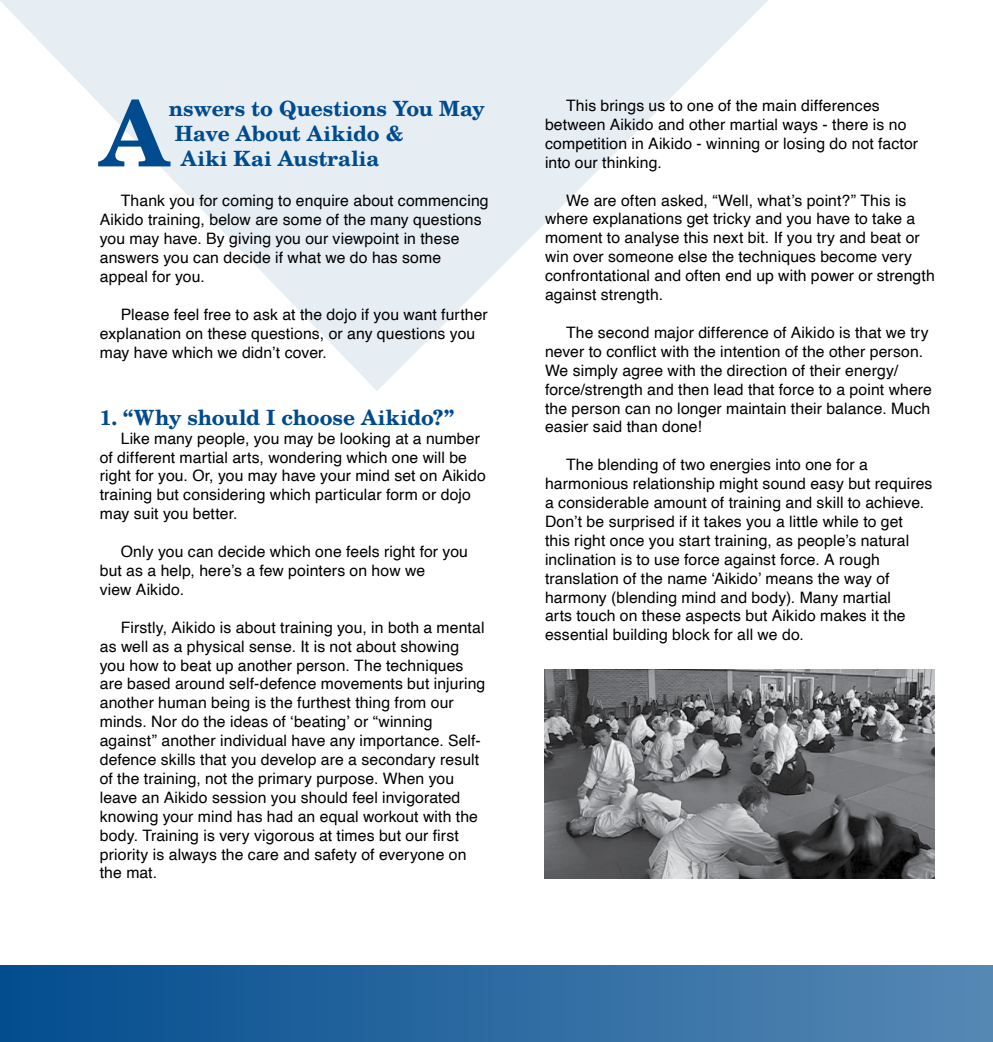
<style>
.page{position:relative;width:993px;height:1042px;background:#fff}
.page>*{position:absolute;margin:0;border:0;box-sizing:border-box;transform-origin:0 0}
.t1{font:700 90.83px "Te X Gyre Schola";color:#004b8d}
.t2{font:700 21px/25.2px "Te X Gyre Schola";color:#004b8d}
.t3{font:15.75px/18.9px "Helvetica";letter-spacing:.01em;color:#000}
</style>
<div class="page">
<svg style="left:0;top:0;width:768px;height:391px;fill:#ecf1f6"></svg>
<div style="left:0;top:966px;width:992px;height:76px;background:linear-gradient(to right,#034d8f,#5788b4)"></div>
<img style="left:545px;top:670px;width:389px;height:208px">
<h1 class="t1" style="left:100px;top:60px;width:70px">A</h1>
<h2 class="t2" style="left:169px;top:95px;width:318px">nswers to Questions You May<br>Have About Aikido &amp;<br>Aiki Kai Australia</h2>
<p class="t3" style="left:100px;top:192px;width:390px;text-indent:21px">Thank you for coming to enquire about commencing Aikido training, below are some of the many questions you may have. By giving you our viewpoint in these answers you can decide if what we do has some appeal for you.</p>
<p class="t3" style="left:100px;top:305px;width:389px;text-indent:21px">Please feel free to ask at the dojo if you want further explanation on these questions, or any questions you may have which we didn’t cover.</p>
<h2 class="t2" style="left:100px;top:404px;width:356px">1. “Why should I choose Aikido?”</h2>
<p class="t3" style="left:100px;top:429px;width:387px;text-indent:21px">Like many people, you may be looking at a number of different martial arts, wondering which one will be right for you. Or, you may have your mind set on Aikido training but considering which particular form or dojo may suit you better.</p>
<p class="t3" style="left:100px;top:542px;width:369px;text-indent:21px">Only you can decide which one feels right for you but as a help, here’s a few pointers on how we<br>view Aikido.</p>
<p class="t3" style="left:100px;top:618px;width:387px;text-indent:21px">Firstly, Aikido is about training you, in both a mental as well as a physical sense. It is not about showing you how to beat up another person. The techniques are based around self-defence movements but injuring another human being is the furthest thing from our minds. Nor do the ideas of ‘beating’ or “winning against” another individual have any importance. Self&shy;defence skills that you develop are a secondary result of the training, not the primary purpose. When you leave an Aikido session you should feel invigorated knowing your mind has had an equal workout with the body. Training is very vigorous at times but our first priority is always the care and safety of everyone on the mat.</p>
<p class="t3" style="left:545px;top:97px;width:374px;text-indent:21px">This brings us to one of the main differences between Aikido and other martial ways - there is no competition in Aikido - winning or losing do not factor into our thinking.</p>
<p class="t3" style="left:545px;top:191px;width:391px;text-indent:21px">We are often asked, “Well, what’s point?” This is where explanations get tricky and you have to take a moment to analyse this next bit. If you try and beat or win over someone else the techniques become very confrontational and often end up with power or strength against strength.</p>
<p class="t3" style="left:545px;top:323px;width:388px;text-indent:21px">The second major difference of Aikido is that we try never to conflict with the intention of the other person.<br>We simply agree with the direction of their energy/ force/strength and then lead that force to a point where the person can no longer maintain their balance. Much easier said than done!</p>
<p class="t3" style="left:545px;top:456px;width:389px;text-indent:21px">The blending of two energies into one for a harmonious relationship might sound easy but requires a considerable amount of training and skill to achieve.<br>Don’t be surprised if it takes you a little while to get<br>this right once you start training, as people’s natural inclination is to use force against force. A rough translation of the name ‘Aikido’ means the way of harmony (blending mind and body). Many martial<br>arts touch on these aspects but Aikido makes it the essential building block for all we do.</p>
</div>
